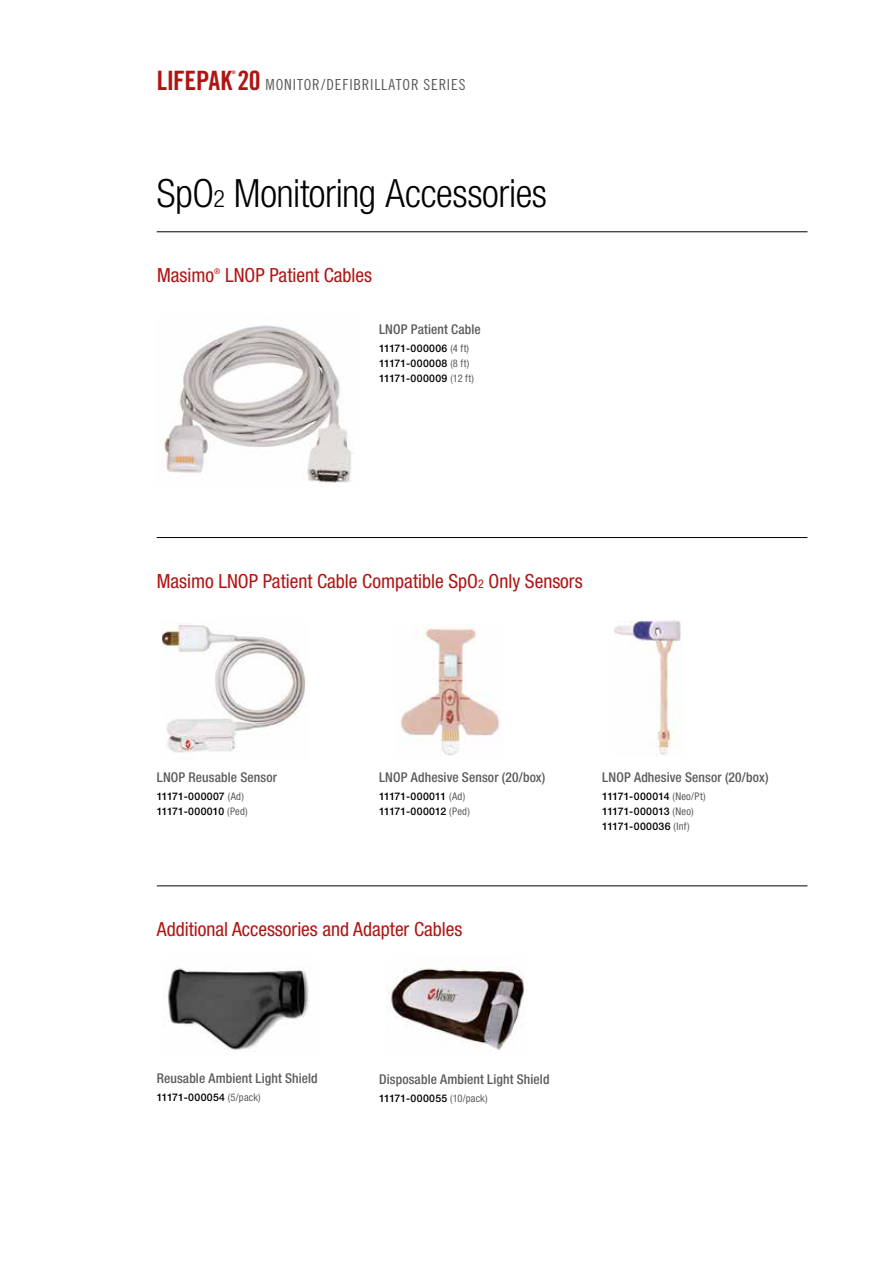
<style>
.page{position:relative;width:893px;height:1263px;background:#fff}
.page>*{position:absolute;margin:0;border:0;box-sizing:border-box;transform-origin:0 0}
.t1{font:300 condensed 39px "Helvetica Neue LTW1 G";letter-spacing:-.01em;color:#000}
.t2{font:26.7px "Trade Gothic LT Std Bd Cn 20";letter-spacing:-.015em;color:#af1413}
.t3{font:condensed 19.5px "Helvetica Neue LTW1 G";color:#af1413}
.t4{font:15.3px "Trade Gothic LT Std Cn 18";letter-spacing:.055em;color:#5a5c5b}
.t5{font:500 condensed 13.5px "Helvetica Neue LTW1 G";letter-spacing:.01em;color:#5a5c5b}
.t6{font:500 10.5px/15px "Helvetica Neue LTW1 G";letter-spacing:.01em;color:#000}
.t7{font:500 10.5px/15px "Helvetica Neue LTW1 G";letter-spacing:.03em;color:#000}
.t8{font:condensed 7.8px "Helvetica Neue LTW1 G";color:#af1413}
.t9{font:4.8px "Trade Gothic LT Std Bd Cn 20";color:#af1413}
.s1{font-family:"Trade Gothic LT Std Bd Cn 20";font-size:26.7px;color:#af1413}
.s2{font-size:24px}
.s3{font-weight:400;font-stretch:condensed;color:#5a5c5b}
.s4{font-size:12px}
</style>
<div class="page">
<hr style="left:157px;top:231px;width:650px;height:1px;background:#000">
<img style="left:163px;top:325px;width:189px;height:159px">
<hr style="left:157px;top:886px;width:650px;height:1px;background:#000">
<hr style="left:157px;top:537px;width:650px;height:1px;background:#000">
<img style="left:162px;top:623px;width:144px;height:136px">
<img style="left:397px;top:624px;width:103px;height:132px">
<img style="left:615px;top:620px;width:66px;height:135px">
<img style="left:386px;top:967px;width:139px;height:84px">
<img style="left:167px;top:966px;width:142px;height:84px">
<h2 class="t2" style="left:157px;top:64px;width:77px">LIFEPAK</h2>
<p class="t9" style="left:232px;top:69px;width:5px">®</p>
<h3 class="t4" style="left:237px;top:75px;width:230px"><span class="s1">20</span> MONITOR/DEFIBRILLATOR SERIES</h3>
<h1 class="t1" style="left:157px;top:170px;width:392px">SpO<span class="s2">2</span> Monitoring Accessories</h1>
<h3 class="t3" style="left:157px;top:264px;width:59px">Masimo</h3>
<p class="t8" style="left:214px;top:267px;width:8px">®</p>
<h3 class="t3" style="left:225px;top:264px;width:149px">LNOP Patient Cables</h3>
<p class="t5" style="left:379px;top:321px;width:103px">LNOP Patient Cable</p>
<p class="t7" style="left:379px;top:341px;width:96px">11171-000006 <span class="s3">(4 ft)<br></span>11171-000008 <span class="s3">(8 ft)<br></span>11171-000009 <span class="s3">(12 ft)</span></p>
<h3 class="t3" style="left:157px;top:570px;width:427px">Masimo LNOP Patient Cable Compatible SpO<span class="s4">2</span> Only Sensors</h3>
<p class="t5" style="left:157px;top:769px;width:122px">LNOP Reusable Sensor</p>
<p class="t6" style="left:157px;top:789px;width:93px">11171-000007 <span class="s3">(Ad)<br></span>11171-000010 <span class="s3">(Ped)</span></p>
<p class="t5" style="left:379px;top:769px;width:168px">LNOP Adhesive Sensor (20/box)</p>
<p class="t6" style="left:379px;top:789px;width:92px">11171-000011 <span class="s3">(Ad)<br></span>11171-000012 <span class="s3">(Ped)</span></p>
<h3 class="t3" style="left:157px;top:918px;width:307px">Additional Accessories and Adapter Cables</h3>
<p class="t5" style="left:157px;top:1070px;width:163px">Reusable Ambient Light Shield</p>
<p class="t6" style="left:157px;top:1090px;width:106px">11171-000054 <span class="s3">(5/pack)</span></p>
<p class="t5" style="left:379px;top:1071px;width:172px">Disposable Ambient Light Shield</p>
<p class="t6" style="left:379px;top:1091px;width:110px">11171-000055 <span class="s3">(10/pack)</span></p>
<p class="t5" style="left:602px;top:769px;width:168px">LNOP Adhesive Sensor (20/box)</p>
<p class="t6" style="left:602px;top:789px;width:105px">11171-000014 <span class="s3">(Neo/Pt)<br></span>11171-000013 <span class="s3">(Neo)<br></span>11171-000036 <span class="s3">(Inf)</span></p>
</div>
